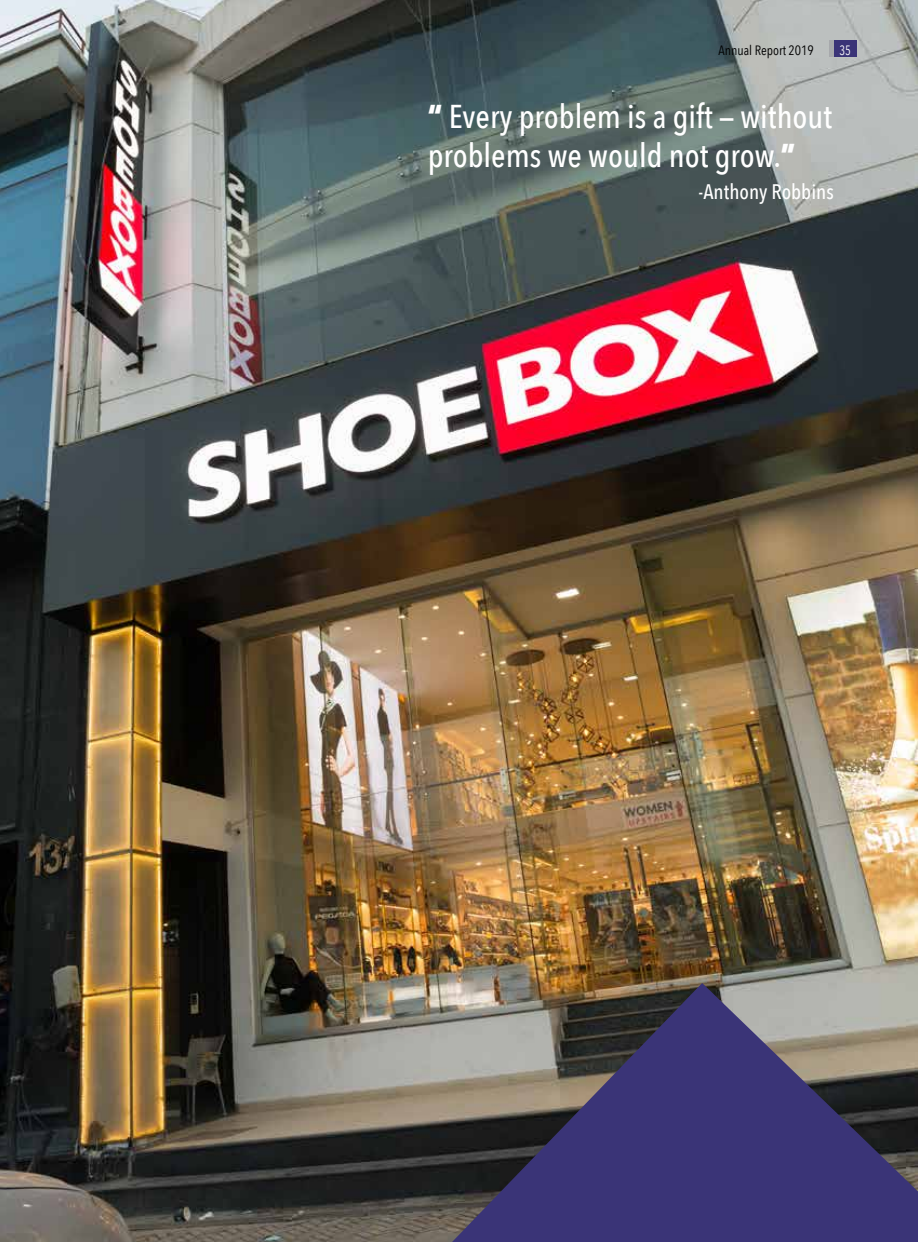
<style>
.page{position:relative;width:918px;height:1242px;background:#fff}
.page>*{position:absolute;margin:0;border:0;box-sizing:border-box;transform-origin:0 0}
.t1{font:500 33px/39.6px "Avenir Next Condensed";color:#fff}
.t2{font:500 21px "Avenir Next Condensed";color:#fff}
.t3{font:13.5px "Avenir Next Condensed";color:#000}
.t4{font:13.5px "Avenir Next Condensed";color:#fff;scale:.9 1}
.s1{font-weight:800}
</style>
<div class="page">
<img style="left:0;top:0;width:918px;height:1242px">
<svg style="left:452px;top:983px;width:466px;height:259px;background:#544f6f"></svg>
<div style="left:834px;top:40px;width:23px;height:17px;background:#3a3477"></div>
<div style="left:829px;top:40px;width:5px;height:17px;background:#a7a9ac"></div>
<p class="t3" style="left:719px;top:39px;width:97px">Annual Report 2019</p>
<p class="t4" style="left:840px;top:38px;width:14px">35</p>
<p class="t1" style="left:428px;top:96px;width:406px"><span class="s1">“</span> Every problem is a gift — without problems we would not grow.<span class="s1">”</span></p>
<p class="t2" style="left:699px;top:179px;width:137px">-Anthony Robbins</p>
</div>
